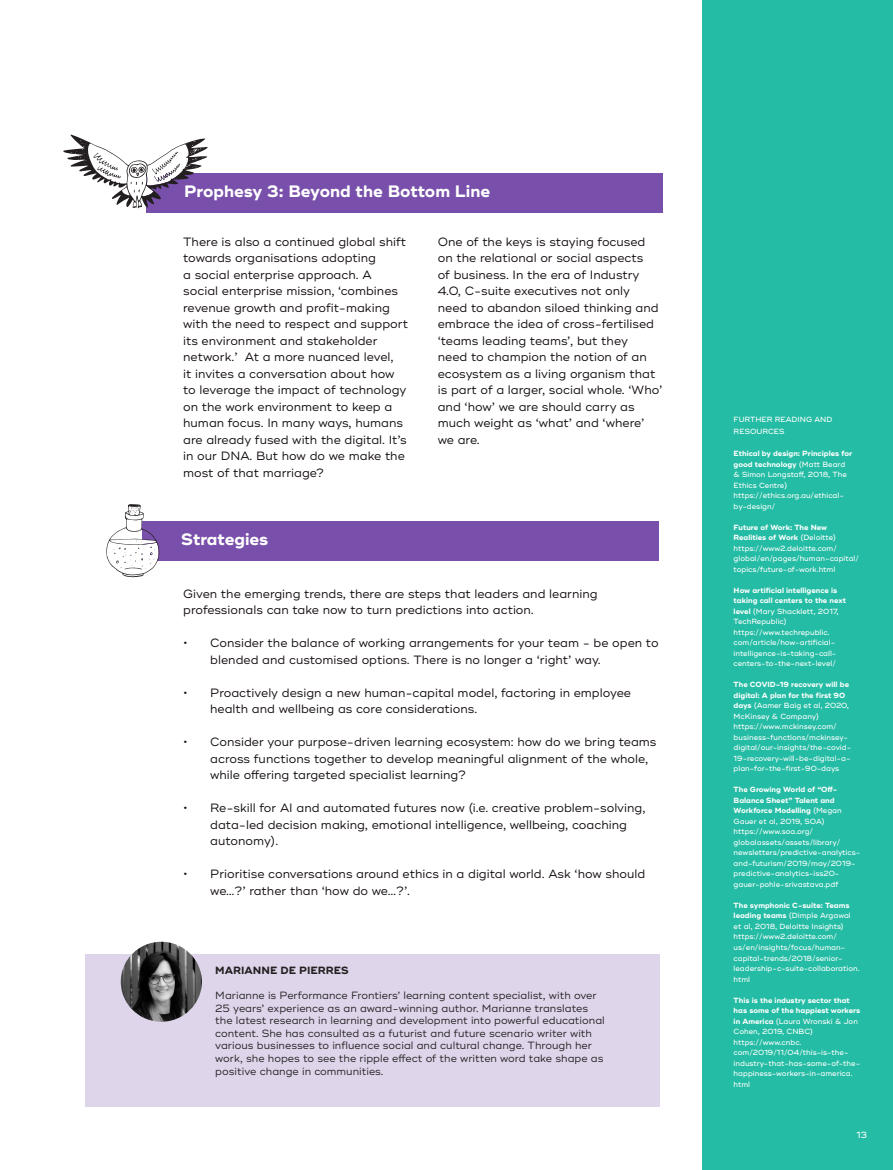
<style>
.page{position:relative;width:893px;height:1170px;background:#fff}
.page>*{position:absolute;margin:0;border:0;box-sizing:border-box;transform-origin:0 0}
.Paragraph_Style_1{font:700 16.5px "Ridley Grotesk";color:#fff}
.Paragraph_Style_1-2{font:12px/16.5px "Ridley Grotesk";color:#110a0c}
.t1{font:10.5px/12.6px "Ridley Grotesk";color:#231f20}
.t2{font:700 10.5px "Ridley Grotesk";color:#231f20}
.t3{font:500 9px "Ridley Grotesk";color:#fff}
.t4{font:500 7.5px/10.5px "Ridley Grotesk";color:#fff}
.t5{font:700 7.5px/10.5px "Ridley Grotesk";color:#fff}
.s1{font-weight:700}
.s2{font-weight:500}
</style>
<div class="page">
<div style="left:703px;top:0;width:190px;height:1169px;background:#24bca4"></div>
<div style="left:85px;top:953px;width:574px;height:153px;background:#dfd5eb"></div>
<img style="left:121px;top:941px;width:81px;height:80px">
<div style="left:146px;top:173px;width:517px;height:40px;background:#784faa"></div>
<div style="left:142px;top:521px;width:517px;height:40px;background:#784faa"></div>
<svg style="left:63px;top:134px;width:145px;height:74px"></svg>
<svg style="left:106px;top:504px;width:53px;height:73px"></svg>
<p class="Paragraph_Style_1" style="left:184px;top:181px;width:308px">Prophesy 3: Beyond the Bottom Line</p>
<p class="Paragraph_Style_1-2" style="left:183px;top:234px;width:226px">There is also a continued global shift towards organisations adopting<br>a social enterprise approach. A social enterprise mission, ‘combines revenue growth and profit-making with the need to respect and support its environment and stakeholder network.’ At a more nuanced level,<br>it invites a conversation about how to leverage the impact of technology on the work environment to keep a human focus. In many ways, humans are already fused with the digital. It’s in our DNA. But how do we make the most of that marriage?</p>
<p class="Paragraph_Style_1-2" style="left:438px;top:234px;width:226px">One of the keys is staying focused on the relational or social aspects<br>of business. In the era of Industry<br>4.0, C-suite executives not only need to abandon siloed thinking and embrace the idea of cross-fertilised ‘teams leading teams’, but they<br>need to champion the notion of an ecosystem as a living organism that is part of a larger, social whole. ‘Who’ and ‘how’ we are should carry as much weight as ‘what’ and ‘where’ we are.</p>
<p class="Paragraph_Style_1" style="left:181px;top:529px;width:89px">Strategies</p>
<p class="Paragraph_Style_1-2" style="left:183px;top:585px;width:416px">Given the emerging trends, there are steps that leaders and learning professionals can take now to turn predictions into action.</p>
<p class="Paragraph_Style_1-2" style="left:210px;top:635px;width:450px;text-indent:-27px">• Consider the balance of working arrangements for your team - be open to blended and customised options. There is no longer a ‘right’ way.</p>
<p class="Paragraph_Style_1-2" style="left:210px;top:684px;width:422px;text-indent:-27px">• Proactively design a new human-capital model, factoring in employee health and wellbeing as core considerations.</p>
<p class="Paragraph_Style_1-2" style="left:210px;top:734px;width:448px;text-indent:-27px">• Consider your purpose-driven learning ecosystem: how do we bring teams across functions together to develop meaningful alignment of the whole, while offering targeted specialist learning?</p>
<p class="Paragraph_Style_1-2" style="left:210px;top:800px;width:437px;text-indent:-27px">• Re-skill for AI and automated futures now (i.e. creative problem-solving, data-led decision making, emotional intelligence, wellbeing, coaching autonomy).</p>
<p class="Paragraph_Style_1-2" style="left:210px;top:866px;width:437px;text-indent:-27px">• Prioritise conversations around ethics in a digital world. Ask ‘how should we…?’ rather than ‘how do we…?’.</p>
<p class="t2" style="left:215px;top:963px;width:135px">MARIANNE DE PIERRES</p>
<p class="t1" style="left:215px;top:989px;width:391px">Marianne is Performance Frontiers’ learning content specialist, with over 25 years’ experience as an award-winning author. Marianne translates the latest research in learning and development into powerful educational content. She has consulted as a futurist and future scenario writer with various businesses to influence social and cultural change. Through her work, she hopes to see the ripple effect of the written word take shape as positive change in communities.</p>
<p class="t4" style="left:734px;top:413px;width:100px;line-height:12px">FURTHER READING AND<br>RESOURCES</p>
<p class="t4" style="left:734px;top:448px;width:120px"><span class="s1">Ethical by design: Principles for good technology</span> (Matt Beard &amp; Simon Longstaff, 2018, The<br>Ethics Centre)</p>
<p class="t4" style="left:734px;top:490px;width:112px">https://ethics.org.au/ethical&shy;by-design/</p>
<p class="t4" style="left:734px;top:522px;width:127px"><span class="s1">Future of Work: The New<br>Realities of Work</span> (Deloitte) https://www2.deloitte.com/ global/en/pages/human-capital/ topics/future-of-work.html</p>
<p class="t5" style="left:734px;top:585px;width:114px">How artificial intelligence is taking call centers to the next level <span class="s2">(Mary Shacklett, 2017,<br>TechRepublic)</span></p>
<p class="t4" style="left:734px;top:627px;width:104px">https://www.techrepublic. com/article/how-artificial&shy;intelligence-is-taking-call&shy;centers-to-the-next-level/</p>
<p class="t5" style="left:734px;top:679px;width:117px">The COVID-19 recovery will be digital: A plan for the first 90 days <span class="s2">(Aamer Baig et al, 2020,<br>McKinsey &amp; Company)</span></p>
<p class="t4" style="left:734px;top:721px;width:119px">https://www.mckinsey.com/ business-functions/mckinsey&shy;digital/our-insights/the-covid-19-recovery-will-be-digital-a&shy;plan-for-the-first-90-days</p>
<p class="t5" style="left:734px;top:784px;width:110px">The Growing World of “Off-<br>Balance Sheet” Talent and<br>Workforce Modelling <span class="s2">(Megan<br>Gauer et al, 2019, SOA)</span></p>
<p class="t4" style="left:734px;top:826px;width:128px">https://www.soa.org/ globalassets/assets/library/ newsletters/predictive-analytics&shy;and-futurism/2019/may/2019- predictive-analytics-iss20- gauer-pohle-srivastava.pdf</p>
<p class="t4" style="left:734px;top:900px;width:119px"><span class="s1">The symphonic C-suite: Teams leading teams</span> (Dimple Argawal et al, 2018, Deloitte Insights)</p>
<p class="t4" style="left:734px;top:931px;width:128px">https://www2.deloitte.com/ us/en/insights/focus/human&shy;capital-trends/2018/senior&shy;leadership-c-suite-collaboration. html</p>
<p class="t5" style="left:734px;top:994px;width:128px">This is the industry sector that has some of the happiest workers in America <span class="s2">(Laura Wronski &amp; Jon<br>Cohen, 2019, CNBC)</span></p>
<p class="t4" style="left:734px;top:1036px;width:128px">https://www.cnbc. com/2019/11/04/this-is-the&shy;industry-that-has-some-of-the&shy;happiness-workers-in-america. html</p>
<p class="t3" style="left:856px;top:1129px;width:12px">13</p>
</div>
